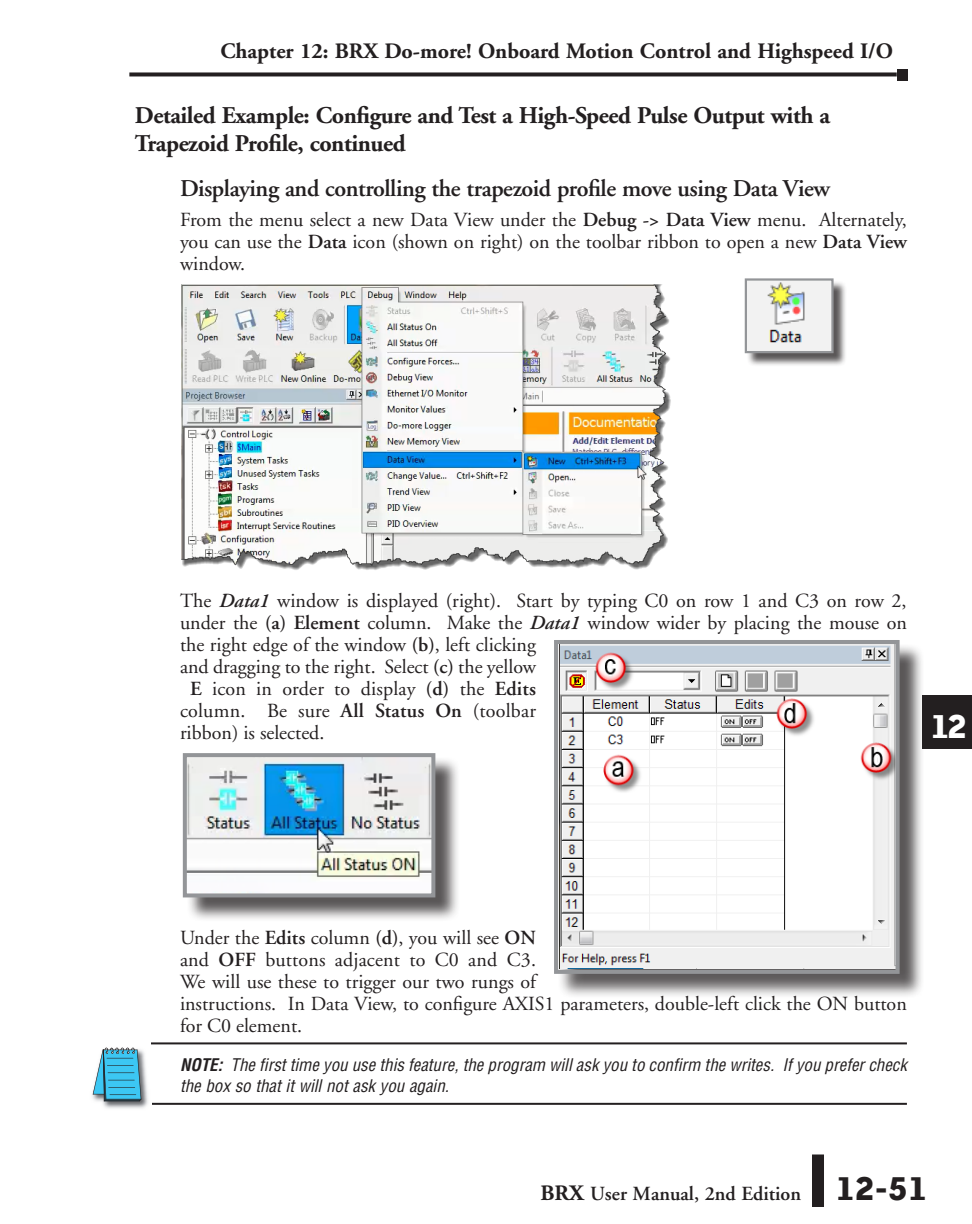
<style>
.page{position:relative;width:972px;height:1224px;background:#fff}
.page>*{position:absolute;margin:0;border:0;box-sizing:border-box;transform-origin:0 0}
.t1{font:700 40px "Bailey Sans ITC";color:#fff}
.Subhead{font:700 24px/28.8px "Adobe Garamond";letter-spacing:-.02em;color:#231f20}
.SubSubHead{font:600 24px "Adobe Garamond";letter-spacing:-.02em;color:#231f20}
.t2{font:700 22px "Adobe Garamond";color:#231f20}
.Body{font:20px/22px "Adobe Garamond";color:#231f20;text-align:justify}
.t3{font:600 20px "Adobe Garamond";color:#231f20}
.Note{font:italic condensed 17px/20.4px "Helvetica";color:#231f20}
.s1{font-weight:600}
.s2{font-weight:600;font-style:italic}
.s3{font-weight:700}
.s4{font-weight:700;font-size:22px}
.s5{font-family:"Bailey Sans ITC";font-weight:700;font-size:39.8px}
</style>
<div class="page">
<svg style="left:129px;top:72px;width:768px;height:4px;background:#3d393a"></svg>
<div style="left:897px;top:69px;width:11px;height:11px;background:#231f20"></div>
<div style="left:812px;top:1154px;width:12px;height:53px;background:#231f20"></div>
<div style="left:922px;top:695px;width:50px;height:54px;background:#231f20"></div>
<hr style="left:151px;top:1042px;width:756px;height:2px;background:#231f20">
<hr style="left:151px;top:1103px;width:756px;height:2px;background:#231f20">
<img style="left:181px;top:284px;width:490px;height:286px">
<div style="left:746px;top:280px;width:101px;height:87px;background:#231f20;opacity:.75"></div>
<img style="left:748px;top:281px;width:83px;height:69px">
<div style="left:745px;top:278px;width:89px;height:75px;border:2px solid #939598"></div>
<div style="left:558px;top:643px;width:367px;height:356px;background:#231f20;opacity:.75"></div>
<img style="left:559px;top:645px;width:336px;height:324px">
<div style="left:554px;top:640px;width:346px;height:334px;border:4px solid #939598"></div>
<div style="left:186px;top:756px;width:274px;height:167px;background:#231f20;opacity:.75"></div>
<img style="left:188px;top:758px;width:242px;height:134px">
<div style="left:183px;top:753px;width:252px;height:144px;border:4px solid #939598"></div>
<img style="left:92px;top:1047px;width:56px;height:62px">
<svg style="left:93px;top:1048px;width:48px;height:54px;background:#53b0ce"></svg>
<p class="t2" style="left:220px;top:39px;width:674px">Chapter 12: BRX Do-more! Onboard Motion Control and Highspeed I/O</p>
<p class="Subhead" style="left:135px;top:101px;width:697px">Detailed Example: Configure and Test a High-Speed Pulse Output with a<br>Trapezoid Profile, continued</p>
<p class="SubSubHead" style="left:180px;top:176px;width:651px">Displaying and controlling the trapezoid profile move using Data View</p>
<p class="Body" style="left:180px;top:209px;width:728px">From the menu select a new Data View under the <span class="s1">Debug -&gt; Data View</span> menu. Alternately, you can use the <span class="s1">Data</span> icon (shown on right) on the toolbar ribbon to open a new <span class="s1">Data View </span>window.</p>
<p class="Body" style="left:180px;top:590px;width:728px">The <span class="s2">Data1</span> window is displayed (right). Start by typing C0 on row 1 and C3 on row 2,</p>
<p class="Body" style="left:180px;top:612px;width:729px">under the <span class="s1">(a) Element</span> column. Make the <span class="s2">Data1</span> window wider by placing the mouse on</p>
<p class="Body" style="left:180px;top:634px;width:358px">the right edge of the window <span class="s1">(b)</span>, left clicking</p>
<p class="Body" style="left:180px;top:656px;width:358px">and dragging to the right. Select <span class="s1">(c)</span> the yellow</p>
<p class="Body" style="left:190px;top:678px;width:347px"><span class="s1">E</span> icon in order to display <span class="s1">(d)</span> the <span class="s1">Edits</span></p>
<p class="Body" style="left:180px;top:700px;width:358px">column. Be sure <span class="s1">All Status On</span> (toolbar</p>
<p class="Body" style="left:180px;top:722px;width:146px">ribbon) is selected.</p>
<h1 class="t1" style="left:930px;top:704px;width:39px">12</h1>
<p class="Body" style="left:180px;top:927px;width:728px;text-align:left">Under the <span class="s1">Edits</span> column <span class="s1">(d)</span>, you will see <span class="s1">ON<br></span>and <span class="s1">OFF</span> buttons adjacent to C0 and C3.<br>We will use these to trigger our two rungs of<br>instructions. In Data View, to configure AXIS1 parameters, double-left click the ON button for C0 element.</p>
<p class="Note" style="left:180px;top:1055px;width:729px"><span class="s3">NOTE:</span> The first time you use this feature, the program will ask you to confirm the writes. If you prefer check the box so that it will not ask you again.</p>
<p class="t3" style="left:541px;top:1182px;width:389px"><span class="s4">BRX</span> User Manual, 2nd Edition <span class="s5">12-51</span></p>
</div>
